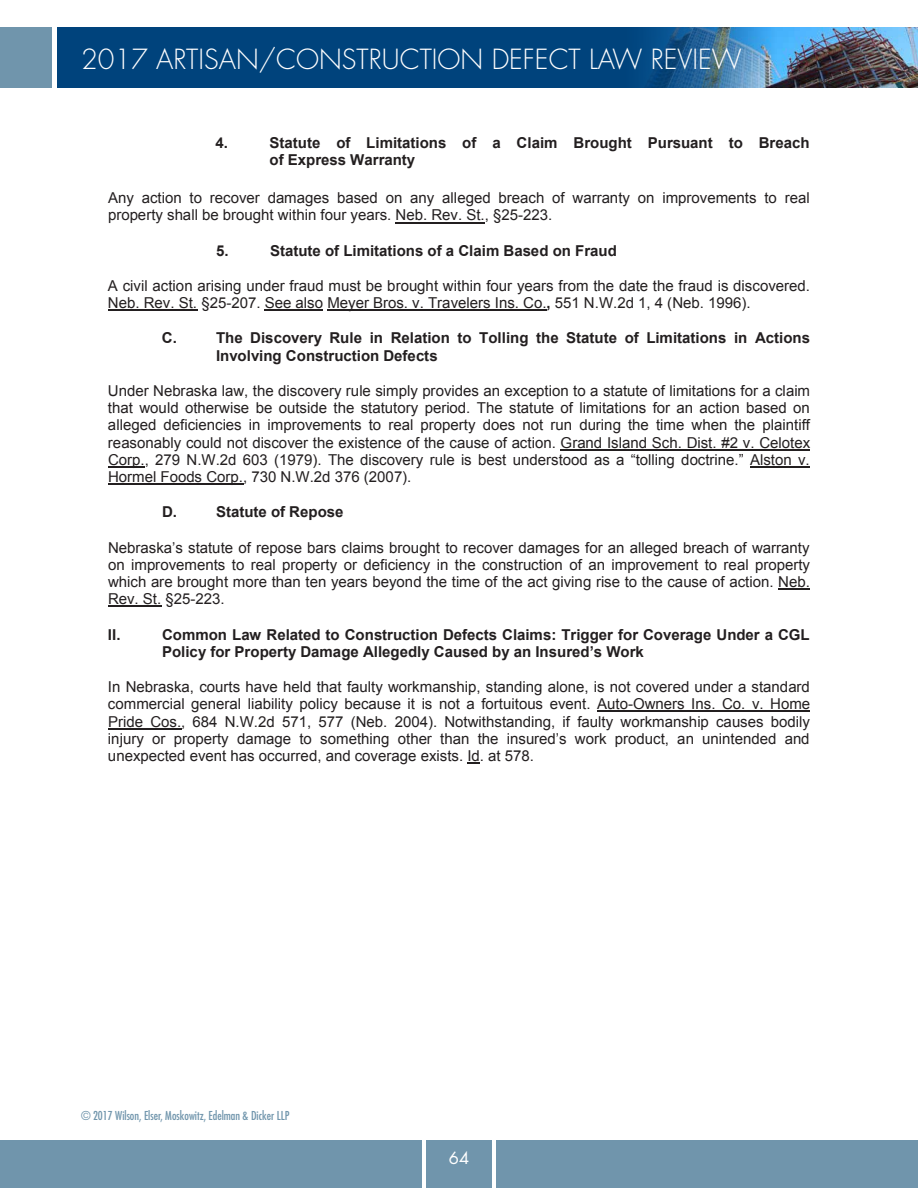
<style>
.page{position:relative;width:918px;height:1188px;background:#fff}
.page>*{position:absolute;margin:0;border:0;box-sizing:border-box;transform-origin:0 0}
.t1{font:300 27px "Futura Std";color:#fff}
.t2{font:16.5px "Futura Std";color:#fff}
.t3{font:15px/17.2px "Arial";color:#231f20;text-align:justify}
.t4{font:700 15px/17.2px "Arial";color:#231f20}
.t5{font:condensed 12px "Futura Std";color:#7095ac}
.s1{font-weight:700}
</style>
<div class="page">
<div style="left:426px;top:1141px;width:66px;height:47px;background:#7095ac"></div>
<div style="left:497px;top:1141px;width:421px;height:47px;background:#7095ac"></div>
<div style="left:0;top:1141px;width:421px;height:47px;background:#7095ac"></div>
<div style="left:57px;top:27px;width:861px;height:61px;background:#00437c"></div>
<img style="left:646px;top:27px;width:272px;height:61px">
<div style="left:0;top:27px;width:52px;height:61px;background:#7095ac"></div>
<hr style="left:396px;top:222px;width:89px;height:1px;background:#231f20">
<hr style="left:108px;top:310px;width:89px;height:1px;background:#231f20">
<hr style="left:265px;top:310px;width:58px;height:1px;background:#231f20">
<hr style="left:327px;top:310px;width:219px;height:1px;background:#231f20">
<hr style="left:561px;top:449px;width:249px;height:1px;background:#231f20">
<hr style="left:108px;top:466px;width:37px;height:1px;background:#231f20">
<hr style="left:750px;top:466px;width:60px;height:1px;background:#231f20">
<hr style="left:108px;top:484px;width:135px;height:1px;background:#231f20">
<hr style="left:778px;top:589px;width:32px;height:1px;background:#231f20">
<hr style="left:108px;top:606px;width:53px;height:1px;background:#231f20">
<hr style="left:597px;top:711px;width:213px;height:1px;background:#231f20">
<hr style="left:108px;top:728px;width:73px;height:1px;background:#231f20">
<svg style="left:467px;top:763px;width:13px;height:1px"></svg>
<h1 class="t1" style="left:81px;top:42px;width:662px">2017 ARTISAN/CONSTRUCTION DEFECT LAW REVIEW</h1>
<p class="t4" style="left:216px;top:135px;width:14px">4.</p>
<p class="t4" style="left:270px;top:135px;width:542px">Statute of Limitations of a Claim Brought Pursuant to Breach of Express Warranty</p>
<p class="t3" style="left:108px;top:189px;width:703px">Any action to recover damages based on any alleged breach of warranty on improvements to real property shall be brought within four years. Neb. Rev. St., §25-223.</p>
<p class="t4" style="left:216px;top:242px;width:14px">5.</p>
<p class="t4" style="left:270px;top:242px;width:348px">Statute of Limitations of a Claim Based on Fraud</p>
<p class="t3" style="left:108px;top:277px;width:704px">A civil action arising under fraud must be brought within four years from the date the fraud is discovered.<br>Neb. Rev. St. §25-207. See also Meyer Bros. v. Travelers Ins. Co.<span class="s1">,</span> 551 N.W.2d 1, 4 (Neb. 1996).</p>
<p class="t4" style="left:162px;top:330px;width:17px">C.</p>
<p class="t4" style="left:216px;top:330px;width:596px">The Discovery Rule in Relation to Tolling the Statute of Limitations in Actions<br>Involving Construction Defects</p>
<p class="t3" style="left:108px;top:382px;width:704px">Under Nebraska law, the discovery rule simply provides an exception to a statute of limitations for a claim that would otherwise be outside the statutory period. The statute of limitations for an action based on alleged deficiencies in improvements to real property does not run during the time when the plaintiff reasonably could not discover the existence of the cause of action. Grand Island Sch. Dist. #2 v. Celotex Corp., 279 N.W.2d 603 (1979). The discovery rule is best understood as a “tolling doctrine.” Alston v.<br>Hormel Foods Corp., 730 N.W.2d 376 (2007).</p>
<p class="t4" style="left:162px;top:504px;width:17px">D.</p>
<p class="t4" style="left:216px;top:504px;width:129px">Statute of Repose</p>
<p class="t3" style="left:108px;top:539px;width:704px">Nebraska’s statute of repose bars claims brought to recover damages for an alleged breach of warranty on improvements to real property or deficiency in the construction of an improvement to real property which are brought more than ten years beyond the time of the act giving rise to the cause of action. Neb.<br>Rev. St. §25-223.</p>
<p class="t4" style="left:108px;top:626px;width:14px">II.</p>
<p class="t4" style="left:162px;top:626px;width:649px">Common Law Related to Construction Defects Claims: Trigger for Coverage Under a CGL<br>Policy for Property Damage Allegedly Caused by an Insured’s Work</p>
<p class="t3" style="left:108px;top:678px;width:704px">In Nebraska, courts have held that faulty workmanship, standing alone, is not covered under a standard commercial general liability policy because it is not a fortuitous event. Auto-Owners Ins. Co. v. Home Pride Cos., 684 N.W.2d 571, 577 (Neb. 2004). Notwithstanding, if faulty workmanship causes bodily injury or property damage to something other than the insured’s work product, an unintended and unexpected event has occurred, and coverage exists. Id. at 578.</p>
<p class="t5" style="left:81px;top:1109px;width:210px">© 2017 Wilson, Elser, Moskowitz, Edelman &amp; Dicker LLP</p>
<p class="t2" style="left:449px;top:1147px;width:22px">64</p>
</div>
